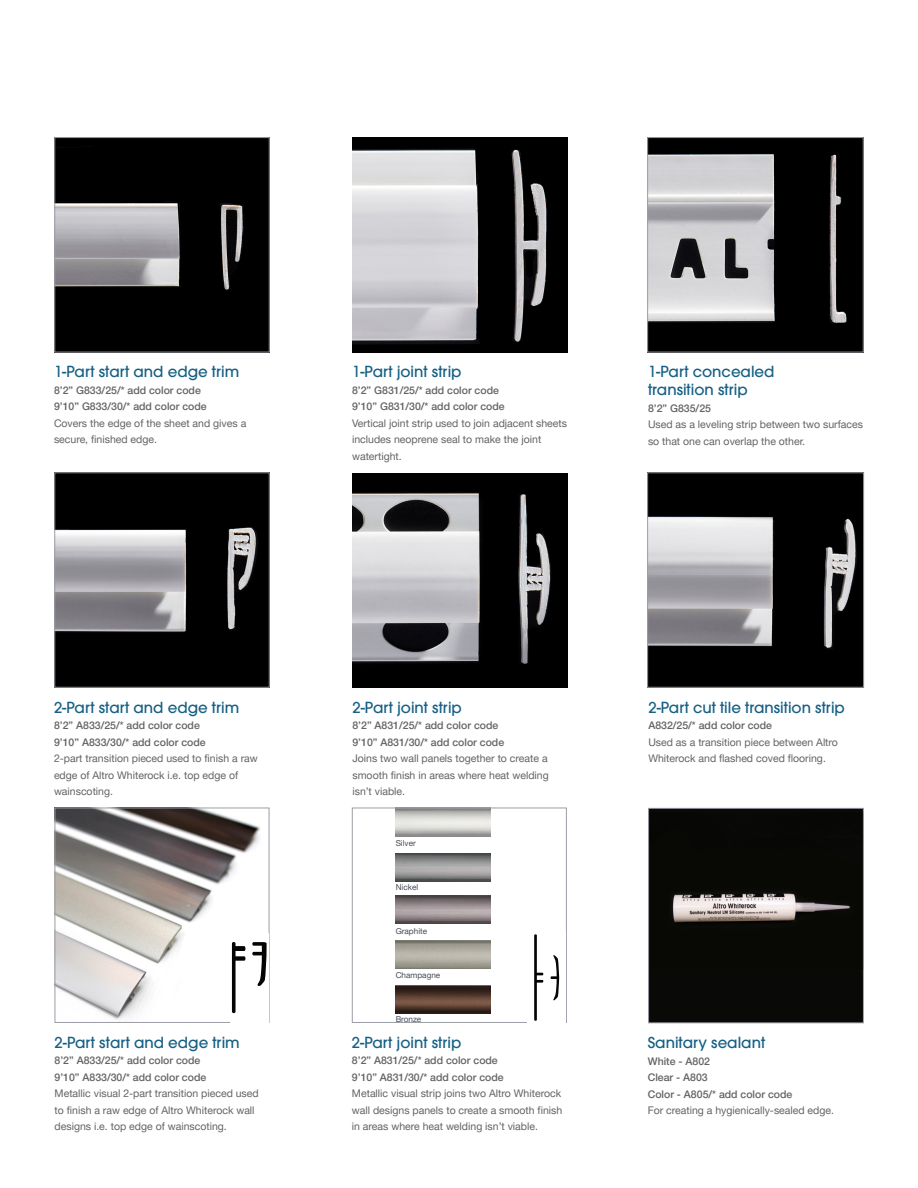
<style>
.page{position:relative;width:918px;height:1188px;background:#fff}
.page>*{position:absolute;margin:0;border:0;box-sizing:border-box;transform-origin:0 0}
.tool_name{font:500 15px/18px "Avant Garde";color:#166085}
.tool_code{font:10.5px/16.5px "Helvetica Neue LT Pro";color:#636366}
.tool_code-2{font:500 10.5px "Helvetica Neue LT Pro";color:#636366}
.t1{font:8.1px "Helvetica Neue LT Pro";color:#464b54}
</style>
<div class="page">
<img style="left:352px;top:138px;width:216px;height:214px">
<img style="left:56px;top:139px;width:212px;height:211px">
<div style="left:54px;top:137px;width:216px;height:215px;border:1px solid #9b9ea5"></div>
<img style="left:352px;top:473px;width:215px;height:215px">
<img style="left:649px;top:474px;width:213px;height:212px">
<div style="left:647px;top:472px;width:217px;height:216px;border:1px solid #9b9ea5"></div>
<div style="left:649px;top:808px;width:214px;height:215px;background:#090907"></div>
<img style="left:672px;top:892px;width:178px;height:31px">
<div style="left:648px;top:808px;width:216px;height:215px;border:1px solid #9b9ea5"></div>
<img style="left:56px;top:474px;width:212px;height:212px">
<div style="left:54px;top:472px;width:216px;height:216px;border:1px solid #9b9ea5"></div>
<img style="left:649px;top:139px;width:213px;height:211px">
<div style="left:647px;top:137px;width:217px;height:215px;border:1px solid #9b9ea5"></div>
<img style="left:396px;top:896px;width:94px;height:28px">
<img style="left:396px;top:853px;width:94px;height:29px">
<img style="left:396px;top:940px;width:94px;height:29px">
<img style="left:396px;top:985px;width:94px;height:28px">
<div style="left:352px;top:808px;width:215px;height:215px;border:1px solid #9b9ea5"></div>
<img style="left:57px;top:810px;width:203px;height:210px">
<div style="left:55px;top:808px;width:214px;height:215px;border:1px solid #9b9ea5"></div>
<div style="left:230px;top:933px;width:39px;height:89px;background:#fff"></div>
<svg style="left:232px;top:942px;width:13px;height:71px"></svg>
<svg style="left:252px;top:942px;width:15px;height:44px"></svg>
<div style="left:527px;top:933px;width:39px;height:89px;background:#fff"></div>
<svg style="left:534px;top:934px;width:9px;height:87px"></svg>
<svg style="left:551px;top:955px;width:8px;height:46px"></svg>
<p class="tool_name" style="left:54px;top:363px;width:187px">1-Part start and edge trim</p>
<p class="tool_code-2" style="left:54px;top:384px;width:148px">8’2” G833/25/* add color code</p>
<p class="tool_code-2" style="left:54px;top:400px;width:154px">9’10” G833/30/* add color code</p>
<p class="tool_code" style="left:54px;top:415px;width:194px">Covers the edge of the sheet and gives a secure, finished edge.</p>
<p class="tool_name" style="left:352px;top:363px;width:111px">1-Part joint strip</p>
<p class="tool_code-2" style="left:352px;top:384px;width:148px">8’2” G831/25/* add color code</p>
<p class="tool_code-2" style="left:352px;top:400px;width:154px">9’10” G831/30/* add color code</p>
<p class="tool_code" style="left:352px;top:415px;width:217px">Vertical joint strip used to join adjacent sheets includes neoprene seal to make the joint watertight.</p>
<p class="tool_name" style="left:648px;top:363px;width:128px">1-Part concealed transition strip</p>
<p class="tool_code-2" style="left:648px;top:402px;width:65px">8’2” G835/25</p>
<p class="tool_code" style="left:648px;top:416px;width:217px">Used as a leveling strip between two surfaces so that one can overlap the other.</p>
<p class="tool_name" style="left:54px;top:698px;width:187px">2-Part start and edge trim</p>
<p class="tool_code-2" style="left:54px;top:719px;width:147px">8’2” A833/25/* add color code</p>
<p class="tool_code-2" style="left:54px;top:736px;width:153px">9’10” A833/30/* add color code</p>
<p class="tool_code" style="left:54px;top:750px;width:205px">2-part transition pieced used to finish a raw edge of Altro Whiterock i.e. top edge of wainscoting.</p>
<p class="tool_name" style="left:55px;top:1033px;width:187px">2-Part start and edge trim</p>
<p class="tool_code-2" style="left:55px;top:1054px;width:147px">8’2” A833/25/* add color code</p>
<p class="tool_code-2" style="left:55px;top:1071px;width:153px">9’10” A833/30/* add color code</p>
<p class="tool_code" style="left:55px;top:1085px;width:206px">Metallic visual 2-part transition pieced used to finish a raw edge of Altro Whiterock wall designs i.e. top edge of wainscoting.</p>
<p class="tool_name" style="left:352px;top:698px;width:111px">2-Part joint strip</p>
<p class="tool_code-2" style="left:352px;top:719px;width:147px">8’2” A831/25/* add color code</p>
<p class="tool_code-2" style="left:352px;top:736px;width:153px">9’10” A831/30/* add color code</p>
<p class="tool_code" style="left:352px;top:750px;width:198px;text-align:justify">Joins two wall panels together to create a smooth finish in areas where heat welding isn’t viable.</p>
<p class="t1" style="left:396px;top:838px;width:22px">Silver</p>
<p class="t1" style="left:396px;top:882px;width:24px">Nickel</p>
<p class="t1" style="left:396px;top:926px;width:33px">Graphite</p>
<p class="t1" style="left:396px;top:970px;width:46px">Champagne</p>
<p class="t1" style="left:396px;top:1015px;width:27px">Bronze</p>
<p class="tool_name" style="left:352px;top:1033px;width:111px">2-Part joint strip</p>
<p class="tool_code-2" style="left:352px;top:1054px;width:147px">8’2” A831/25/* add color code</p>
<p class="tool_code-2" style="left:352px;top:1071px;width:153px">9’10” A831/30/* add color code</p>
<p class="tool_code" style="left:352px;top:1085px;width:212px;text-align:justify">Metallic visual strip joins two Altro Whiterock wall designs panels to create a smooth finish in areas where heat welding isn’t viable.</p>
<p class="tool_name" style="left:648px;top:698px;width:198px">2-Part cut tile transition strip</p>
<p class="tool_code-2" style="left:648px;top:719px;width:125px">A832/25/* add color code</p>
<p class="tool_code" style="left:648px;top:733px;width:191px">Used as a transition piece between Altro<br>Whiterock and flashed coved flooring.</p>
<p class="tool_name" style="left:648px;top:1034px;width:119px">Sanitary sealant</p>
<p class="tool_code-2" style="left:648px;top:1055px;width:64px">White - A802</p>
<p class="tool_code-2" style="left:648px;top:1071px;width:61px">Clear - A803</p>
<p class="tool_code-2" style="left:648px;top:1088px;width:146px">Color - A805/* add color code</p>
<p class="tool_code" style="left:648px;top:1102px;width:188px">For creating a hygienically-sealed edge.</p>
</div>
